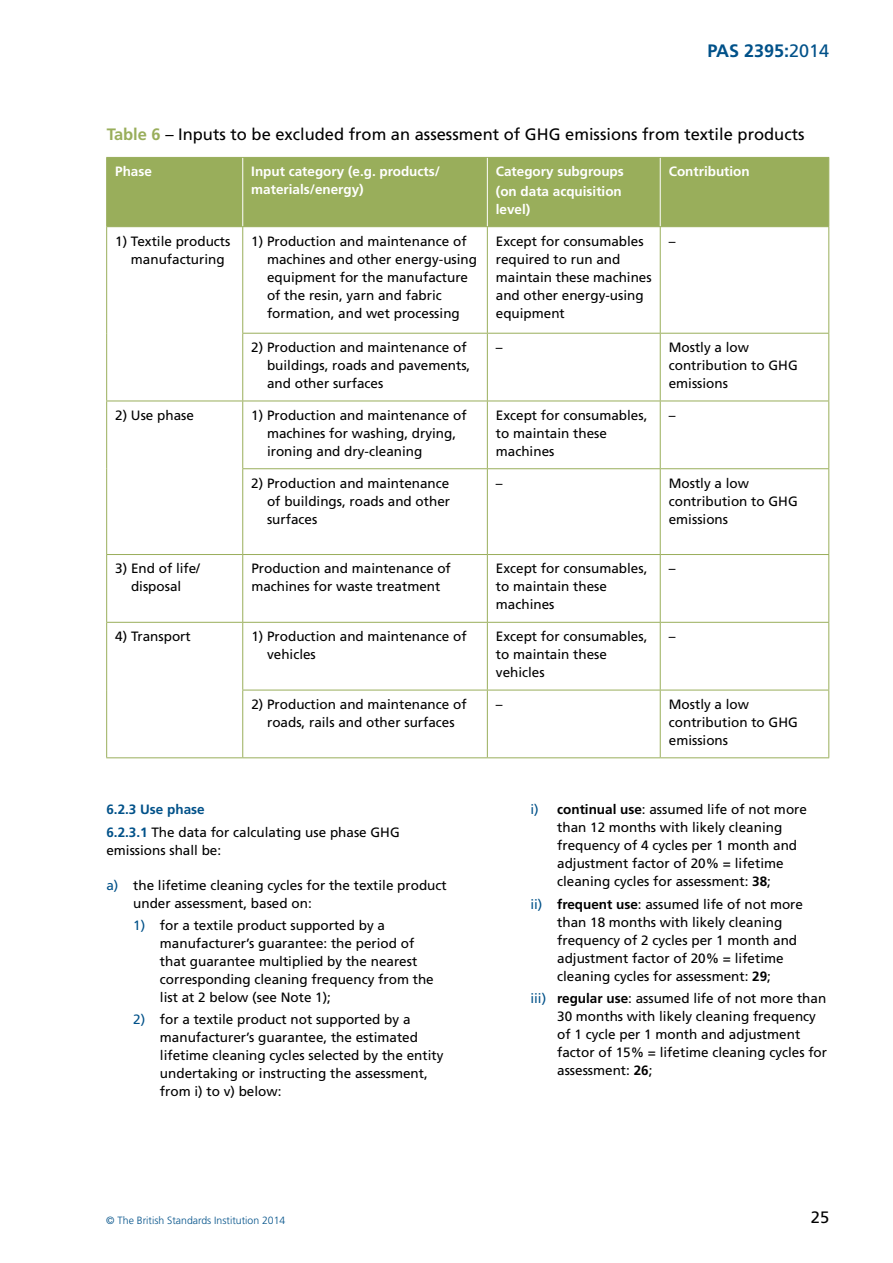
<style>
.page{position:relative;width:893px;height:1263px;background:#fff}
.page>*{position:absolute;margin:0;border:0;box-sizing:border-box;transform-origin:0 0}
.t1{font:700 18px "Frutiger";color:#005189}
.t2{font:16.5px "Frutiger";color:#000}
.t3{font:13.5px/18px "Frutiger";color:#000}
.t4{font:700 13.5px/18px "Frutiger";color:#fff}
.t5{font:300 10.5px "Frutiger";color:#005189}
.s1{font-weight:400}
.s2{font-weight:700;color:#99ae5b}
.s3{font-weight:700;color:#005189}
.s4{color:#005189}
.s5{font-weight:700}
</style>
<div class="page">
<div style="left:107px;top:158px;width:721px;height:68px;background:#99ae5b"></div>
<hr style="left:242px;top:158px;width:1px;height:68px;background:#fff">
<hr style="left:487px;top:158px;width:1px;height:68px;background:#fff">
<hr style="left:660px;top:158px;width:1px;height:68px;background:#fff">
<hr style="left:106px;top:158px;width:1px;height:68px;background:#99ae5b">
<hr style="left:106px;top:157px;width:137px;height:1px;background:#99ae5b">
<hr style="left:106px;top:226px;width:137px;height:1px;background:#99ae5b">
<hr style="left:243px;top:157px;width:244px;height:1px;background:#99ae5b">
<hr style="left:487px;top:157px;width:173px;height:1px;background:#99ae5b">
<hr style="left:243px;top:226px;width:244px;height:1px;background:#99ae5b">
<hr style="left:487px;top:226px;width:173px;height:1px;background:#99ae5b">
<hr style="left:660px;top:157px;width:169px;height:1px;background:#99ae5b">
<hr style="left:828px;top:158px;width:1px;height:68px;background:#99ae5b">
<hr style="left:660px;top:226px;width:169px;height:1px;background:#99ae5b">
<hr style="left:106px;top:227px;width:1px;height:106px;background:#99ae5b">
<hr style="left:106px;top:333px;width:1px;height:68px;background:#99ae5b">
<hr style="left:242px;top:227px;width:1px;height:106px;background:#99ae5b">
<hr style="left:487px;top:227px;width:1px;height:106px;background:#99ae5b">
<hr style="left:660px;top:227px;width:1px;height:106px;background:#99ae5b">
<hr style="left:828px;top:227px;width:1px;height:106px;background:#99ae5b">
<hr style="left:242px;top:334px;width:1px;height:67px;background:#99ae5b">
<hr style="left:242px;top:333px;width:245px;height:1px;background:#99ae5b">
<hr style="left:487px;top:333px;width:173px;height:1px;background:#99ae5b">
<hr style="left:660px;top:333px;width:169px;height:1px;background:#99ae5b">
<hr style="left:487px;top:334px;width:1px;height:67px;background:#99ae5b">
<hr style="left:660px;top:334px;width:1px;height:67px;background:#99ae5b">
<hr style="left:828px;top:334px;width:1px;height:67px;background:#99ae5b">
<hr style="left:106px;top:401px;width:1px;height:68px;background:#99ae5b">
<hr style="left:106px;top:469px;width:1px;height:85px;background:#99ae5b">
<hr style="left:106px;top:401px;width:137px;height:1px;background:#99ae5b">
<hr style="left:242px;top:401px;width:1px;height:67px;background:#99ae5b">
<hr style="left:243px;top:401px;width:244px;height:1px;background:#99ae5b">
<hr style="left:487px;top:401px;width:173px;height:1px;background:#99ae5b">
<hr style="left:487px;top:401px;width:1px;height:67px;background:#99ae5b">
<hr style="left:660px;top:401px;width:1px;height:67px;background:#99ae5b">
<hr style="left:660px;top:401px;width:169px;height:1px;background:#99ae5b">
<hr style="left:828px;top:401px;width:1px;height:67px;background:#99ae5b">
<hr style="left:242px;top:469px;width:1px;height:85px;background:#99ae5b">
<hr style="left:242px;top:468px;width:245px;height:1px;background:#99ae5b">
<hr style="left:487px;top:468px;width:173px;height:1px;background:#99ae5b">
<hr style="left:487px;top:469px;width:1px;height:85px;background:#99ae5b">
<hr style="left:660px;top:469px;width:1px;height:85px;background:#99ae5b">
<hr style="left:660px;top:468px;width:169px;height:1px;background:#99ae5b">
<hr style="left:828px;top:469px;width:1px;height:85px;background:#99ae5b">
<hr style="left:106px;top:555px;width:1px;height:67px;background:#99ae5b">
<hr style="left:106px;top:554px;width:137px;height:1px;background:#99ae5b">
<hr style="left:242px;top:555px;width:1px;height:67px;background:#99ae5b">
<hr style="left:243px;top:554px;width:244px;height:1px;background:#99ae5b">
<hr style="left:487px;top:554px;width:173px;height:1px;background:#99ae5b">
<hr style="left:487px;top:555px;width:1px;height:67px;background:#99ae5b">
<hr style="left:660px;top:555px;width:1px;height:67px;background:#99ae5b">
<hr style="left:660px;top:554px;width:169px;height:1px;background:#99ae5b">
<hr style="left:828px;top:555px;width:1px;height:67px;background:#99ae5b">
<hr style="left:106px;top:623px;width:1px;height:67px;background:#99ae5b">
<hr style="left:106px;top:690px;width:1px;height:67px;background:#99ae5b">
<hr style="left:106px;top:622px;width:137px;height:1px;background:#99ae5b">
<hr style="left:242px;top:623px;width:1px;height:67px;background:#99ae5b">
<hr style="left:243px;top:622px;width:244px;height:1px;background:#99ae5b">
<hr style="left:487px;top:622px;width:173px;height:1px;background:#99ae5b">
<hr style="left:487px;top:623px;width:1px;height:67px;background:#99ae5b">
<hr style="left:660px;top:623px;width:1px;height:67px;background:#99ae5b">
<hr style="left:660px;top:622px;width:169px;height:1px;background:#99ae5b">
<hr style="left:828px;top:623px;width:1px;height:67px;background:#99ae5b">
<hr style="left:106px;top:757px;width:137px;height:1px;background:#99ae5b">
<hr style="left:242px;top:690px;width:1px;height:67px;background:#99ae5b">
<hr style="left:242px;top:690px;width:245px;height:1px;background:#99ae5b">
<hr style="left:487px;top:690px;width:173px;height:1px;background:#99ae5b">
<hr style="left:660px;top:690px;width:169px;height:1px;background:#99ae5b">
<hr style="left:487px;top:690px;width:1px;height:67px;background:#99ae5b">
<hr style="left:660px;top:690px;width:1px;height:67px;background:#99ae5b">
<hr style="left:828px;top:690px;width:1px;height:67px;background:#99ae5b">
<hr style="left:243px;top:757px;width:244px;height:1px;background:#99ae5b">
<hr style="left:487px;top:757px;width:173px;height:1px;background:#99ae5b">
<hr style="left:660px;top:757px;width:169px;height:1px;background:#99ae5b">
<h1 class="t1" style="left:707px;top:40px;width:123px">PAS 2395:<span class="s1">2014</span></h1>
<p class="t2" style="left:107px;top:125px;width:699px"><span class="s2">Table 6</span> – Inputs to be excluded from an assessment of GHG emissions from textile products</p>
<p class="t4" style="left:115px;top:163px;width:38px">Phase</p>
<p class="t4" style="left:251px;top:163px;width:190px">Input category (e.g. products/ materials/energy)</p>
<p class="t4" style="left:496px;top:162px;width:130px;line-height:19.5px">Category subgroups (on data acquisition</p>
<p class="t4" style="left:496px;top:200px;width:36px">level)</p>
<p class="t4" style="left:669px;top:163px;width:82px">Contribution</p>
<p class="t3" style="left:131px;top:232px;width:101px;text-indent:-16px">1) Textile products manufacturing</p>
<p class="t3" style="left:267px;top:232px;width:212px;text-indent:-16px">1) Production and maintenance of machines and other energy-using equipment for the manufacture of the resin, yarn and fabric formation, and wet processing</p>
<p class="t3" style="left:496px;top:232px;width:157px">Except for consumables required to run and maintain these machines and other energy-using equipment</p>
<p class="t3" style="left:669px;top:232px;width:8px">–</p>
<p class="t3" style="left:267px;top:338px;width:205px;text-indent:-16px">2) Production and maintenance of buildings, roads and pavements, and other surfaces</p>
<p class="t3" style="left:496px;top:338px;width:8px">–</p>
<p class="t3" style="left:669px;top:338px;width:130px">Mostly a low contribution to GHG emissions</p>
<p class="t3" style="left:115px;top:406px;width:80px">2) Use phase</p>
<p class="t3" style="left:267px;top:406px;width:201px;text-indent:-16px">1) Production and maintenance of machines for washing, drying, ironing and dry-cleaning</p>
<p class="t3" style="left:496px;top:406px;width:153px">Except for consumables, to maintain these machines</p>
<p class="t3" style="left:669px;top:406px;width:8px">–</p>
<p class="t3" style="left:267px;top:474px;width:185px;text-align:justify;text-indent:-16px">2) Production and maintenance of buildings, roads and other surfaces</p>
<p class="t3" style="left:496px;top:474px;width:8px">–</p>
<p class="t3" style="left:669px;top:474px;width:130px">Mostly a low contribution to GHG emissions</p>
<p class="t3" style="left:115px;top:560px;width:86px;text-align:center">3) End of life/ disposal</p>
<p class="t3" style="left:251px;top:560px;width:201px">Production and maintenance of machines for waste treatment</p>
<p class="t3" style="left:496px;top:560px;width:153px">Except for consumables, to maintain these machines</p>
<p class="t3" style="left:669px;top:560px;width:8px">–</p>
<p class="t3" style="left:115px;top:627px;width:77px">4) Transport</p>
<p class="t3" style="left:267px;top:627px;width:201px;text-indent:-16px">1) Production and maintenance of vehicles</p>
<p class="t3" style="left:496px;top:627px;width:153px">Except for consumables, to maintain these vehicles</p>
<p class="t3" style="left:669px;top:627px;width:8px">–</p>
<p class="t3" style="left:251px;top:695px;width:217px;text-align:center">2) Production and maintenance of roads, rails and other surfaces</p>
<p class="t3" style="left:496px;top:695px;width:8px">–</p>
<p class="t3" style="left:669px;top:695px;width:130px">Mostly a low contribution to GHG emissions</p>
<p class="t3" style="left:106px;top:798px;width:295px;line-height:22.2px"><span class="s3">6.2.3 Use phase<br>6.2.3.1</span> The data for calculating use phase GHG</p>
<p class="t3" style="left:106px;top:841px;width:116px">emissions shall be:</p>
<p class="t3" style="left:133px;top:876px;width:315px;text-indent:-27px"><span class="s4">a)</span> the lifetime cleaning cycles for the textile product under assessment, based on:</p>
<p class="t3" style="left:160px;top:916px;width:275px;text-indent:-27px"><span class="s4">1)</span> for a textile product supported by a manufacturer’s guarantee: the period of that guarantee multiplied by the nearest corresponding cleaning frequency from the list at 2 below (see Note 1);</p>
<p class="t3" style="left:160px;top:1010px;width:285px;text-indent:-27px"><span class="s4">2)</span> for a textile product not supported by a manufacturer’s guarantee, the estimated lifetime cleaning cycles selected by the entity undertaking or instructing the assessment, from i) to v) below:</p>
<p class="t5" style="left:106px;top:1215px;width:181px">© The British Standards Institution 2014</p>
<p class="t3" style="left:557px;top:800px;width:251px;text-indent:-27px"><span class="s4">i)</span> <span class="s5">continual use</span>: assumed life of not more than 12 months with likely cleaning frequency of 4 cycles per 1 month and adjustment factor of 20% = lifetime cleaning cycles for assessment: <span class="s5">38</span>;</p>
<p class="t3" style="left:557px;top:895px;width:247px;text-indent:-27px"><span class="s4">ii)</span> <span class="s5">frequent use</span>: assumed life of not more than 18 months with likely cleaning frequency of 2 cycles per 1 month and adjustment factor of 20% = lifetime cleaning cycles for assessment: <span class="s5">29</span>;</p>
<p class="t3" style="left:557px;top:989px;width:271px;text-indent:-27px"><span class="s4">iii)</span> <span class="s5">regular use</span>: assumed life of not more than 30 months with likely cleaning frequency of 1 cycle per 1 month and adjustment factor of 15% = lifetime cleaning cycles for assessment: <span class="s5">26</span>;</p>
<p class="t2" style="left:811px;top:1207px;width:20px">25</p>
</div>
